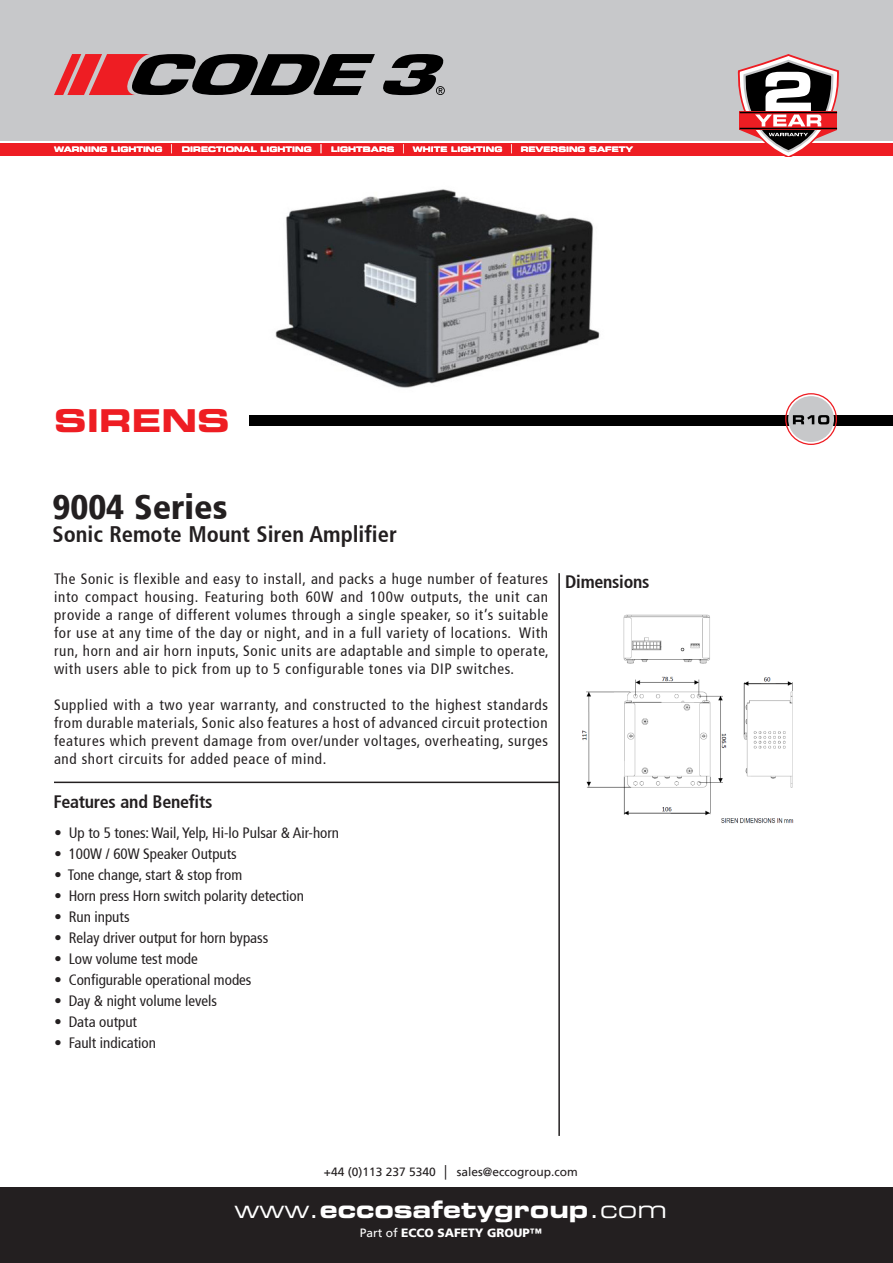
<style>
.page{position:relative;width:893px;height:1263px;background:#fff}
.page>*{position:absolute;margin:0;border:0;box-sizing:border-box;transform-origin:0 0}
.t1{font:900 condensed 34.5px "Frutiger 77";color:#231f20}
.t2{font:31.5px "Eurostile LT Std Bold Ex 2";color:#ee1d23}
.t3{font:24px "Eurostile LT Std Bold Ex 2";color:#fff}
.t4{font:700 condensed 22.5px "Frutiger 67";color:#231f20}
.t5{font:700 condensed 18px "Frutiger 67";letter-spacing:-.015em;color:#231f20}
.Body_text{font:condensed 15px/18px "Frutiger 57";color:#231f20;text-align:justify}
.t6{font:12px "Frutiger LT";color:#231f20}
.t7{font:900 12px "Frutiger LT";color:#fff}
.t8{font:7.5px "Eurostile LT Std Bold Ex 2";color:#fff}
.s1{font-family:"Frutiger LT";font-weight:300;font-style:italic;font-stretch:normal}
.s2{font-family:"Arial"}
.s3{font-family:"Eurostile LT Std Ex 2"}
.s4{font-weight:400}
</style>
<div class="page">
<div style="left:249px;top:415px;width:644px;height:11px;background:#000"></div>
<div style="left:0;top:144px;width:893px;height:12px;background:#ee1d23"></div>
<div style="left:0;top:0;width:893px;height:140px;background:#c7c8ca"></div>
<div style="left:0;top:1187px;width:893px;height:76px;background:#231f20"></div>
<svg style="left:738px;top:54px;width:101px;height:102px"></svg>
<hr style="left:558px;top:573px;width:2px;height:563px;background:#231f20">
<svg style="left:54px;top:54px;width:391px;height:41px"></svg>
<svg style="left:785px;top:393px;width:52px;height:52px"></svg>
<hr style="left:54px;top:782px;width:506px;height:1px;background:#231f20">
<img style="left:275px;top:189px;width:325px;height:199px">
<img style="left:582px;top:614px;width:212px;height:210px">
<p class="t8" style="left:54px;top:144px;width:581px">WARNING LIGHTING <sup>│</sup> DIRECTIONAL LIGHTING <sup>│</sup> LIGHTBARS <sup>│</sup> WHITE LIGHTING <sup>│</sup> REVERSING SAFETY</p>
<p class="t2" style="left:54px;top:399px;width:177px">SIRENS</p>
<p class="t1" style="left:52px;top:486px;width:176px">9004 Series</p>
<p class="t4" style="left:52px;top:521px;width:346px">Sonic Remote Mount Siren Amplifier</p>
<p class="Body_text" style="left:54px;top:570px;width:496px">The Sonic is flexible and easy to install, and packs a huge number of features into compact housing. Featuring both 60W and 100w outputs, the unit can provide a range of different volumes through a single speaker, so it’s suitable for use at any time of the day or night, and in a full variety of locations. With run, horn and air horn inputs, Sonic units are adaptable and simple to operate, with users able to pick from up to 5 configurable tones via DIP switches.</p>
<p class="Body_text" style="left:54px;top:696px;width:496px">Supplied with a two year warranty, and constructed to the highest standards from durable materials, Sonic also features a host of advanced circuit protection features which prevent damage from over/under voltages, overheating, surges and short circuits for added peace of mind.</p>
<p class="t5" style="left:54px;top:791px;width:160px">Features and Benefits</p>
<p class="Body_text" style="left:54px;top:824px;width:287px"><span class="s1">•</span> Up to 5 tones: Wail, Yelp, Hi-lo Pulsar &amp; Air-horn</p>
<p class="Body_text" style="left:54px;top:845px;width:184px"><span class="s1">•</span> 100W / 60W Speaker Outputs</p>
<p class="Body_text" style="left:54px;top:866px;width:190px"><span class="s1">•</span> Tone change, start &amp; stop from</p>
<p class="Body_text" style="left:54px;top:887px;width:251px"><span class="s1">•</span> Horn press Horn switch polarity detection</p>
<p class="Body_text" style="left:54px;top:908px;width:77px"><span class="s1">•</span> Run inputs</p>
<p class="Body_text" style="left:54px;top:929px;width:216px"><span class="s1">•</span> Relay driver output for horn bypass</p>
<p class="Body_text" style="left:54px;top:950px;width:145px"><span class="s1">•</span> Low volume test mode</p>
<p class="Body_text" style="left:54px;top:971px;width:199px"><span class="s1">•</span> Configurable operational modes</p>
<p class="Body_text" style="left:54px;top:992px;width:164px"><span class="s1">•</span> Day &amp; night volume levels</p>
<p class="Body_text" style="left:54px;top:1013px;width:85px"><span class="s1">•</span> Data output</p>
<p class="Body_text" style="left:54px;top:1034px;width:104px"><span class="s1">•</span> Fault indication</p>
<p class="t5" style="left:565px;top:571px;width:86px">Dimensions</p>
<p class="t6" style="left:324px;top:1165px;width:255px">+44 (0)113 237 5340 <span class="s2">│</span> sales@eccogroup.com</p>
<p class="t3" style="left:235px;top:1192px;width:434px"><span class="s3">www.</span>eccosafetygroup<span class="s3">.com</span></p>
<p class="t7" style="left:360px;top:1226px;width:184px"><span class="s4">Part of</span> ECCO SAFETY GROUP™</p>
</div>
